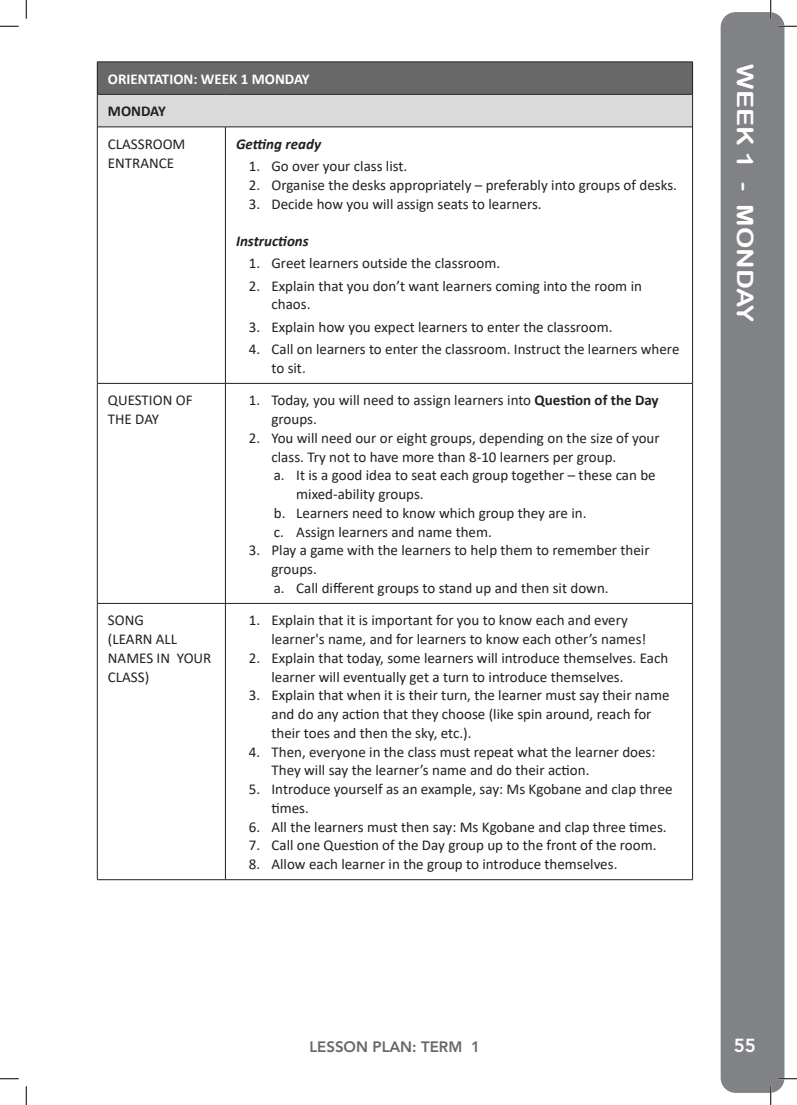
<style>
.page{position:relative;width:797px;height:1105px;background:#fff}
.page>*{position:absolute;margin:0;border:0;box-sizing:border-box;transform-origin:0 0}
.t1{font:22.5px "Arial Rounded MT Bold";color:#fff;scale:1.2 1}
.t2{font:800 18.75px "Avenir LT Std";color:#fff}
.t3{font:15px/18.8px "Calibri";color:#231f20}
.List_Paragraph{font:italic 700 15px "Calibri";color:#231f20}
.HEADERS{font:700 15px "Calibri";color:#fff}
.t4{font:800 15px "Avenir LT Std";color:#686766}
.t5{font:700 15px "Calibri";color:#231f20}
.s1{font-weight:700}
</style>
<div class="page">
<div style="left:720px;top:12px;width:64px;height:1081px;background:#808285;border-radius:15px"></div>
<div style="left:97px;top:62px;width:595px;height:32px;background:#696869"></div>
<div style="left:97px;top:94px;width:595px;height:33px;background:#dadada"></div>
<hr style="left:97px;top:95px;width:1px;height:32px;background:#231f20">
<hr style="left:692px;top:95px;width:1px;height:32px;background:#231f20">
<hr style="left:97px;top:127px;width:128px;height:1px;background:#231f20">
<hr style="left:97px;top:127px;width:1px;height:256px;background:#231f20">
<hr style="left:225px;top:127px;width:467px;height:1px;background:#231f20">
<hr style="left:225px;top:127px;width:1px;height:256px;background:#231f20">
<hr style="left:692px;top:127px;width:1px;height:256px;background:#231f20">
<hr style="left:97px;top:383px;width:128px;height:1px;background:#231f20">
<hr style="left:97px;top:383px;width:1px;height:220px;background:#231f20">
<hr style="left:225px;top:383px;width:467px;height:1px;background:#231f20">
<hr style="left:225px;top:383px;width:1px;height:220px;background:#231f20">
<hr style="left:692px;top:383px;width:1px;height:220px;background:#231f20">
<hr style="left:97px;top:603px;width:128px;height:1px;background:#231f20">
<hr style="left:97px;top:604px;width:1px;height:275px;background:#231f20">
<hr style="left:225px;top:603px;width:467px;height:1px;background:#231f20">
<hr style="left:225px;top:604px;width:1px;height:275px;background:#231f20">
<hr style="left:692px;top:604px;width:1px;height:275px;background:#231f20">
<hr style="left:97px;top:879px;width:128px;height:1px;background:#231f20">
<hr style="left:225px;top:879px;width:467px;height:1px;background:#231f20">
<hr style="left:97px;top:62px;width:128px;height:1px;background:#231f20">
<hr style="left:97px;top:62px;width:1px;height:32px;background:#231f20">
<hr style="left:225px;top:62px;width:467px;height:1px;background:#231f20">
<hr style="left:692px;top:62px;width:1px;height:32px;background:#231f20">
<hr style="left:97px;top:94px;width:128px;height:1px;background:#231f20">
<hr style="left:225px;top:94px;width:467px;height:1px;background:#231f20">
<svg style="left:0;top:25px;width:19px;height:2px"></svg>
<svg style="left:778px;top:25px;width:19px;height:2px"></svg>
<svg style="left:0;top:1078px;width:19px;height:1px"></svg>
<svg style="left:778px;top:1078px;width:19px;height:1px"></svg>
<svg style="left:25px;top:0;width:2px;height:19px"></svg>
<svg style="left:25px;top:1086px;width:2px;height:19px"></svg>
<svg style="left:770px;top:0;width:1px;height:19px"></svg>
<svg style="left:770px;top:1086px;width:1px;height:19px"></svg>
<p class="HEADERS" style="left:108px;top:68px;width:203px">ORIENTATION: WEEK 1 MONDAY</p>
<p class="t5" style="left:108px;top:101px;width:59px">MONDAY</p>
<p class="t3" style="left:108px;top:134px;width:79px">CLASSROOM</p>
<p class="t3" style="left:108px;top:153px;width:68px">ENTRANCE</p>
<p class="List_Paragraph" style="left:236px;top:133px;width:86px">Getting ready</p>
<p class="t3" style="left:249px;top:156px;width:160px">1. Go over your class list.</p>
<p class="t3" style="left:249px;top:175px;width:429px">2. Organise the desks appropriately – preferably into groups of desks.</p>
<p class="t3" style="left:249px;top:194px;width:294px">3. Decide how you will assign seats to learners.</p>
<p class="List_Paragraph" style="left:236px;top:230px;width:74px">Instructions</p>
<p class="t3" style="left:249px;top:254px;width:253px">1. Greet learners outside the classroom.</p>
<p class="t3" style="left:271px;top:276px;width:372px;text-indent:-22px">2. Explain that you don’t want learners coming into the room in chaos.</p>
<p class="t3" style="left:249px;top:317px;width:365px">3. Explain how you expect learners to enter the classroom.</p>
<p class="t3" style="left:271px;top:339px;width:409px;text-indent:-22px">4. Call on learners to enter the classroom. Instruct the learners where to sit.</p>
<p class="t3" style="left:108px;top:390px;width:86px">QUESTION OF</p>
<p class="t3" style="left:108px;top:409px;width:53px">THE DAY</p>
<p class="t3" style="left:108px;top:610px;width:37px">SONG</p>
<p class="t3" style="left:108px;top:629px;width:105px">(LEARN ALL<br>NAMES IN YOUR<br>CLASS)</p>
<p class="t3" style="left:271px;top:390px;width:389px;text-indent:-22px">1. Today, you will need to assign learners into <span class="s1">Question of the Day </span>groups.</p>
<p class="t3" style="left:271px;top:428px;width:390px;text-indent:-22px">2. You will need our or eight groups, depending on the size of your class. Try not to have more than 8-10 learners per group.</p>
<p class="t3" style="left:296px;top:465px;width:361px;text-indent:-22px">a. It is a good idea to seat each group together – these can be mixed-ability groups.</p>
<p class="t3" style="left:274px;top:503px;width:314px">b. Learners need to know which group they are in.</p>
<p class="t3" style="left:274px;top:522px;width:219px">c. Assign learners and name them.</p>
<p class="t3" style="left:271px;top:540px;width:379px;text-indent:-22px">3. Play a game with the learners to help them to remember their groups.</p>
<p class="t3" style="left:274px;top:578px;width:336px">a. Call different groups to stand up and then sit down.</p>
<p class="t3" style="left:271px;top:610px;width:376px;text-indent:-22px">1. Explain that it is important for you to know each and every learner's name, and for learners to know each other’s names!</p>
<p class="t3" style="left:271px;top:648px;width:398px;text-indent:-22px">2. Explain that today, some learners will introduce themselves. Each learner will eventually get a turn to introduce themselves.</p>
<p class="t3" style="left:271px;top:685px;width:399px;text-indent:-22px">3. Explain that when it is their turn, the learner must say their name and do any action that they choose (like spin around, reach for their toes and then the sky, etc.).</p>
<p class="t3" style="left:271px;top:742px;width:385px;text-indent:-22px">4. Then, everyone in the class must repeat what the learner does:<br>They will say the learner’s name and do their action.</p>
<p class="t3" style="left:271px;top:779px;width:402px;text-indent:-22px">5. Introduce yourself as an example, say: Ms Kgobane and clap three times.</p>
<p class="t3" style="left:249px;top:817px;width:419px">6. All the learners must then say: Ms Kgobane and clap three times.</p>
<p class="t3" style="left:249px;top:835px;width:409px">7. Call one Question of the Day group up to the front of the room.</p>
<p class="t3" style="left:249px;top:854px;width:370px">8. Allow each learner in the group to introduce themselves.</p>
<p class="t1" style="left:758px;top:64px;width:217px;rotate:90deg">WEEK 1 - MONDAY</p>
<p class="t4" style="left:309px;top:1038px;width:172px">LESSON PLAN: TERM 1</p>
<p class="t2" style="left:733px;top:1034px;width:24px">55</p>
</div>
